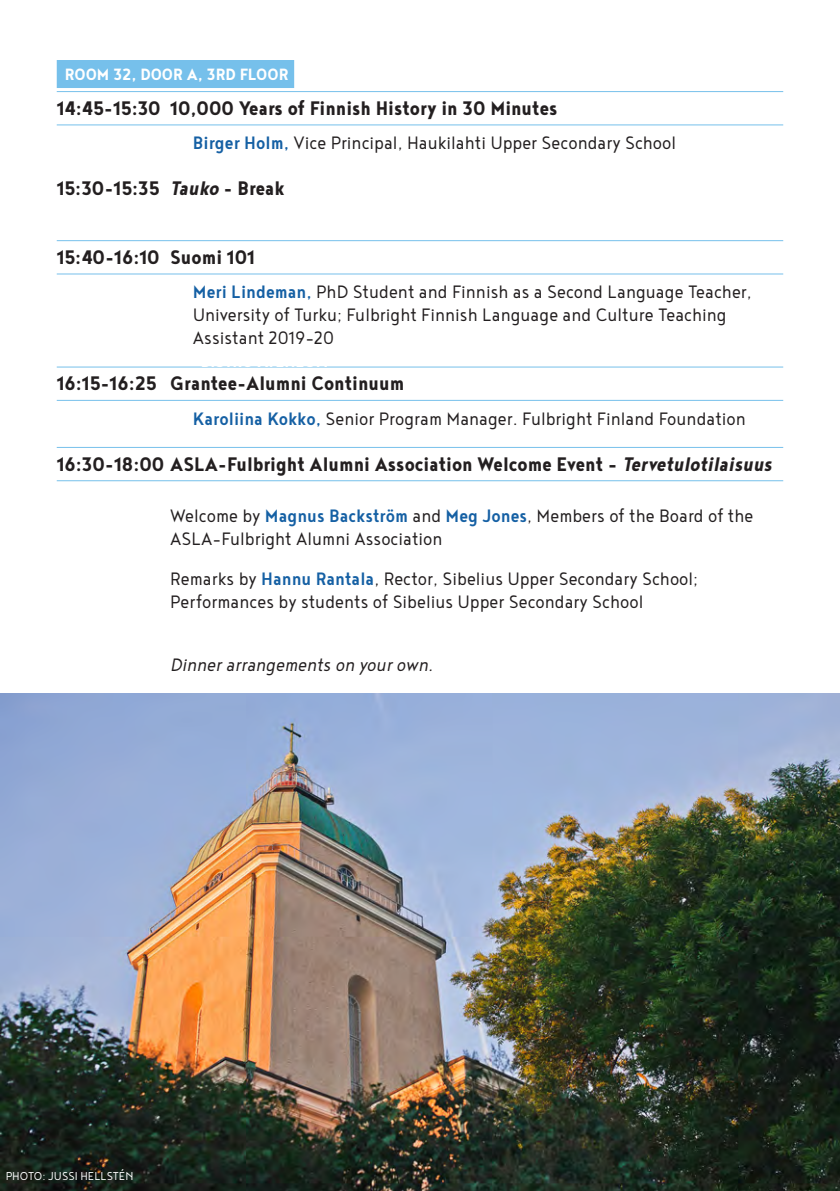
<style>
.page{position:relative;width:840px;height:1191px;background:#fff}
.page>*{position:absolute;margin:0;border:0;box-sizing:border-box;transform-origin:0 0}
.Session_time_and_nam{font:700 24px "Noyh Geometric Slim";color:#231f20}
.Presenter_name__2_fi{font:300 22px/23px "Noyh Geometric Slim";color:#231f20}
.Session_description{font:300 22px/23px "Noyh Geometric Slim";color:#231f20}
.Session_description-2{font:22px "Noyh Geometric Slim Sem Lt Ita";color:#231f20}
.Location{font:700 20px "Noyh Geometric Slim";color:#fff}
.Presenter_name__2_fi-2{font:700 20px "Noyh Geometric Slim";color:#fff}
.t1{font:300 14px "Noyh Geometric Slim";color:#fff}
.s1{font-weight:500;color:#1560a4}
.s2{font-style:italic}
</style>
<div class="page">
<div style="left:57px;top:60px;width:237px;height:28px;background:#76c0eb"></div>
<hr style="left:57px;top:91px;width:725px;height:1px;background:#76c0eb">
<hr style="left:57px;top:124px;width:725px;height:1px;background:#76c0eb">
<hr style="left:57px;top:240px;width:725px;height:1px;background:#76c0eb">
<hr style="left:57px;top:273px;width:725px;height:1px;background:#76c0eb">
<hr style="left:57px;top:366px;width:725px;height:1px;background:#76c0eb">
<hr style="left:57px;top:400px;width:725px;height:1px;background:#76c0eb">
<hr style="left:57px;top:447px;width:725px;height:1px;background:#76c0eb">
<hr style="left:57px;top:480px;width:725px;height:1px;background:#76c0eb">
<img style="left:0;top:693px;width:839px;height:498px">
<p class="Location" style="left:65px;top:63px;width:225px">ROOM 32, DOOR A, 3RD FLOOR</p>
<p class="Session_time_and_nam" style="left:57px;top:94px;width:502px">14:45-15:30 10,000 Years of Finnish History in 30 Minutes</p>
<p class="Presenter_name__2_fi" style="left:193px;top:131px;width:484px"><span class="s1">Birger Holm,</span> Vice Principal, Haukilahti Upper Secondary School</p>
<p class="Session_time_and_nam" style="left:57px;top:174px;width:229px">15:30-15:35 <span class="s2">Tauko</span> - Break</p>
<p class="Session_time_and_nam" style="left:57px;top:243px;width:200px">15:40-16:10 Suomi 101</p>
<p class="Presenter_name__2_fi" style="left:193px;top:280px;width:560px"><span class="s1">Meri Lindeman,</span> PhD Student and Finnish as a Second Language Teacher,<br>University of Turku; Fulbright Finnish Language and Culture Teaching<br>Assistant 2019-20</p>
<p class="Presenter_name__2_fi-2" style="left:201px;top:350px;width:129px">BISTRO ATENEUM</p>
<p class="Session_time_and_nam" style="left:57px;top:369px;width:349px">16:15-16:25 Grantee-Alumni Continuum</p>
<p class="Presenter_name__2_fi" style="left:193px;top:406px;width:554px"><span class="s1">Karoliina Kokko,</span> Senior Program Manager. Fulbright Finland Foundation</p>
<p class="Session_time_and_nam" style="left:57px;top:450px;width:716px">16:30-18:00 ASLA-Fulbright Alumni Association Welcome Event – <span class="s2">Tervetulotilaisuus</span></p>
<p class="Session_description" style="left:170px;top:503px;width:584px">Welcome by <span class="s1">Magnus Backström</span> and <span class="s1">Meg Jones</span>, Members of the Board of the<br>ASLA-Fulbright Alumni Association</p>
<p class="Session_description" style="left:170px;top:566px;width:529px">Remarks by <span class="s1">Hannu Rantala</span>, Rector, Sibelius Upper Secondary School;<br>Performances by students of Sibelius Upper Secondary School</p>
<p class="Session_description-2" style="left:170px;top:653px;width:264px">Dinner arrangements on your own.</p>
<p class="t1" style="left:6px;top:1168px;width:129px">PHOTO: JUSSI HELLSTÉN</p>
</div>
